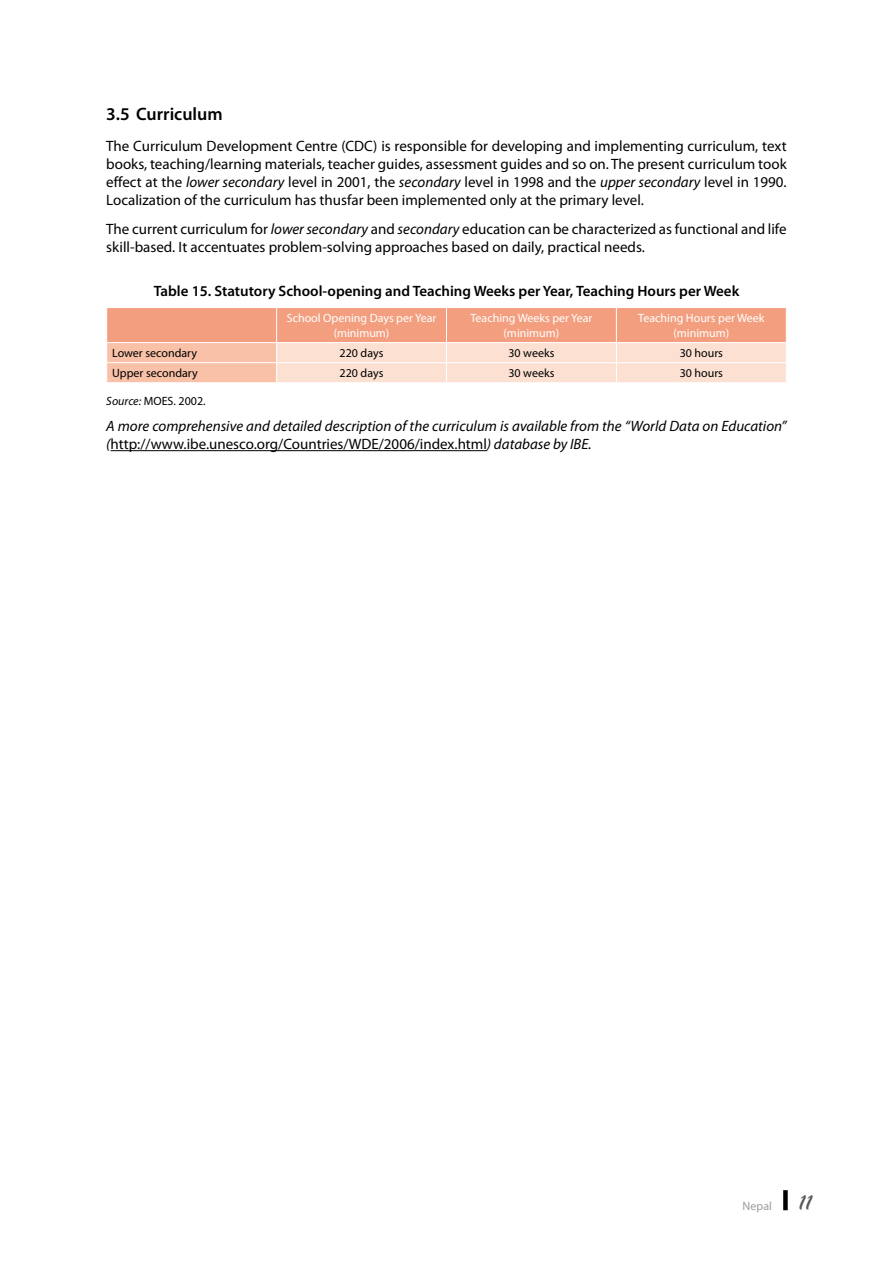
<style>
.page{position:relative;width:893px;height:1263px;background:#fff}
.page>*{position:absolute;margin:0;border:0;box-sizing:border-box;transform-origin:0 0}
.t1{font:600 18px "Myriad Pro";color:#000}
.t2{font:15px/18px "Myriad Pro";color:#000;text-align:justify}
.t3{font:italic 15px/18px "Myriad Pro";color:#000}
.t4{font:600 15px "Myriad Pro";color:#000}
.t5{font:12px/15px "Myriad Pro";color:#fff;text-align:center}
.t6{font:12px "Myriad Pro";color:#000}
.t7{font:12px "Myriad Pro";color:#9c9d9f}
.s1{font-style:italic}
.s2{font-style:normal}
.s3{font-family:"Brush Script";font-size:24px;color:#58585a}
</style>
<div class="page">
<div style="left:783px;top:1190px;width:5px;height:20px;background:#000"></div>
<hr style="left:111px;top:450px;width:376px;height:1px;background:#000">
<svg style="left:106px;top:308px;width:680px;height:74px;background:#f7c0a9"></svg>
<p class="t1" style="left:106px;top:102px;width:118px">3.5 Curriculum</p>
<p class="t2" style="left:106px;top:137px;width:682px">The Curriculum Development Centre (CDC) is responsible for developing and implementing curriculum, text books, teaching/learning materials, teacher guides, assessment guides and so on. The present curriculum took effect at the <span class="s1">lower secondary</span> level in 2001, the <span class="s1">secondary</span> level in 1998 and the <span class="s1">upper secondary</span> level in 1990.<br>Localization of the curriculum has thusfar been implemented only at the primary level.</p>
<p class="t2" style="left:106px;top:220px;width:682px">The current curriculum for <span class="s1">lower secondary</span> and <span class="s1">secondary</span> education can be characterized as functional and life skill-based. It accentuates problem-solving approaches based on daily, practical needs.</p>
<p class="t4" style="left:154px;top:281px;width:587px">Table 15. Statutory School-opening and Teaching Weeks per Year, Teaching Hours per Week</p>
<p class="t5" style="left:287px;top:310px;width:151px">School Opening Days per Year (minimum)</p>
<p class="t5" style="left:470px;top:310px;width:123px">Teaching Weeks per Year (minimum)</p>
<p class="t5" style="left:638px;top:310px;width:128px">Teaching Hours per Week (minimum)</p>
<p class="t6" style="left:112px;top:346px;width:86px">Lower secondary</p>
<p class="t6" style="left:340px;top:346px;width:45px">220 days</p>
<p class="t6" style="left:508px;top:346px;width:47px">30 weeks</p>
<p class="t6" style="left:680px;top:346px;width:45px">30 hours</p>
<p class="t6" style="left:112px;top:366px;width:87px">Upper secondary</p>
<p class="t6" style="left:340px;top:366px;width:45px">220 days</p>
<p class="t6" style="left:508px;top:366px;width:47px">30 weeks</p>
<p class="t6" style="left:680px;top:366px;width:45px">30 hours</p>
<p class="t6" style="left:106px;top:394px;width:101px"><span class="s1">Source:</span> MOES. 2002.</p>
<p class="t3" style="left:106px;top:417px;width:682px">A more comprehensive and detailed description of the curriculum is available from the “World Data on Education” (<span class="s2">http://www.ibe.unesco.org/Countries/WDE/2006/index.html</span>) database by IBE.</p>
<p class="t7" style="left:743px;top:1198px;width:71px">Nepal <span class="s3">11</span></p>
</div>
